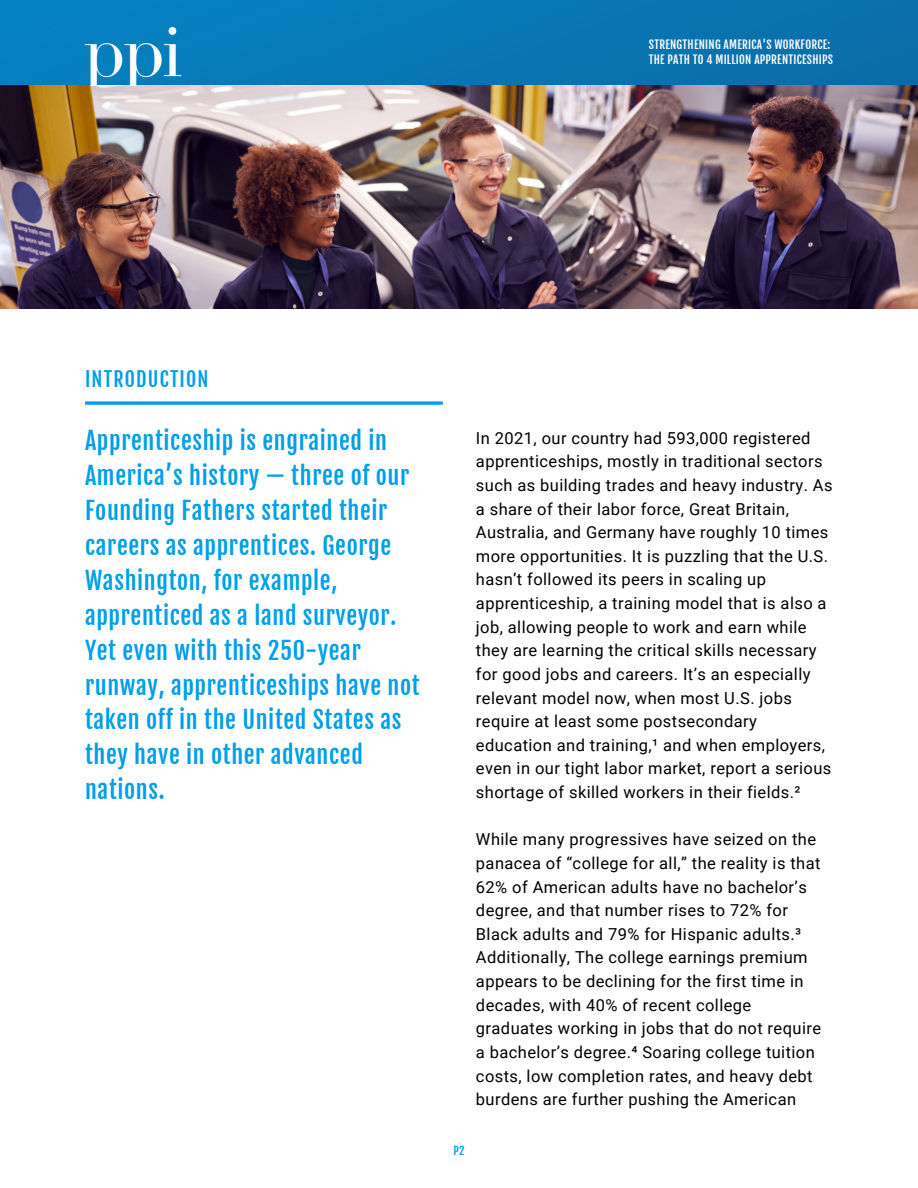
<style>
.page{position:relative;width:918px;height:1188px;background:#fff}
.page>*{position:absolute;margin:0;border:0;box-sizing:border-box;transform-origin:0 0}
.t1{font:24px/34.8px "Fjalla One";letter-spacing:.025em;color:#009fe9}
.t2{font:19.95px "Fjalla One";letter-spacing:.06em;color:#009fe9}
.t3{font:16.5px/23.7px "Roboto";letter-spacing:.025em;color:#000}
.t4{font:11.25px/15.1px "Fjalla One";letter-spacing:.02em;color:#fff}
.t5{font:11.1px "Fjalla One";color:#009fe9}
</style>
<div class="page">
<img style="left:0;top:0;width:918px;height:85px">
<img style="left:0;top:85px;width:918px;height:224px">
<img style="left:85px;top:28px;width:98px;height:57px">
<svg style="left:85px;top:401px;width:358px;height:4px"></svg>
<p class="t2" style="left:85px;top:367px;width:125px">INTRODUCTION</p>
<p class="t4" style="left:649px;top:37px;width:186px">STRENGTHENING AMERICA'S WORKFORCE:<br>THE PATH TO 4 MILLION APPRENTICESHIPS</p>
<p class="t1" style="left:85px;top:424px;width:336px">Apprenticeship is engrained in<br>America’s history — three of our<br>Founding Fathers started their careers as apprentices. George<br>Washington, for example, apprenticed as a land surveyor.<br>Yet even with this 250-year runway, apprenticeships have not taken off in the United States as they have in other advanced nations.</p>
<p class="t3" style="left:476px;top:426px;width:358px">In 2021, our country had 593,000 registered apprenticeships, mostly in traditional sectors such as building trades and heavy industry. As a share of their labor force, Great Britain, Australia, and Germany have roughly 10 times more opportunities. It is puzzling that the U.S. hasn’t followed its peers in scaling up apprenticeship, a training model that is also a job, allowing people to work and earn while they are learning the critical skills necessary for good jobs and careers. It’s an especially relevant model now, when most U.S. jobs require at least some postsecondary education and training,¹ and when employers, even in our tight labor market, report a serious shortage of skilled workers in their fields.²</p>
<p class="t3" style="left:476px;top:828px;width:347px">While many progressives have seized on the panacea of “college for all,” the reality is that 62% of American adults have no bachelor’s degree, and that number rises to 72% for Black adults and 79% for Hispanic adults.³<br>Additionally, The college earnings premium appears to be declining for the first time in decades, with 40% of recent college graduates working in jobs that do not require a bachelor’s degree.⁴ Soaring college tuition costs, low completion rates, and heavy debt burdens are further pushing the American</p>
<p class="t5" style="left:454px;top:1143px;width:12px">P2</p>
</div>
